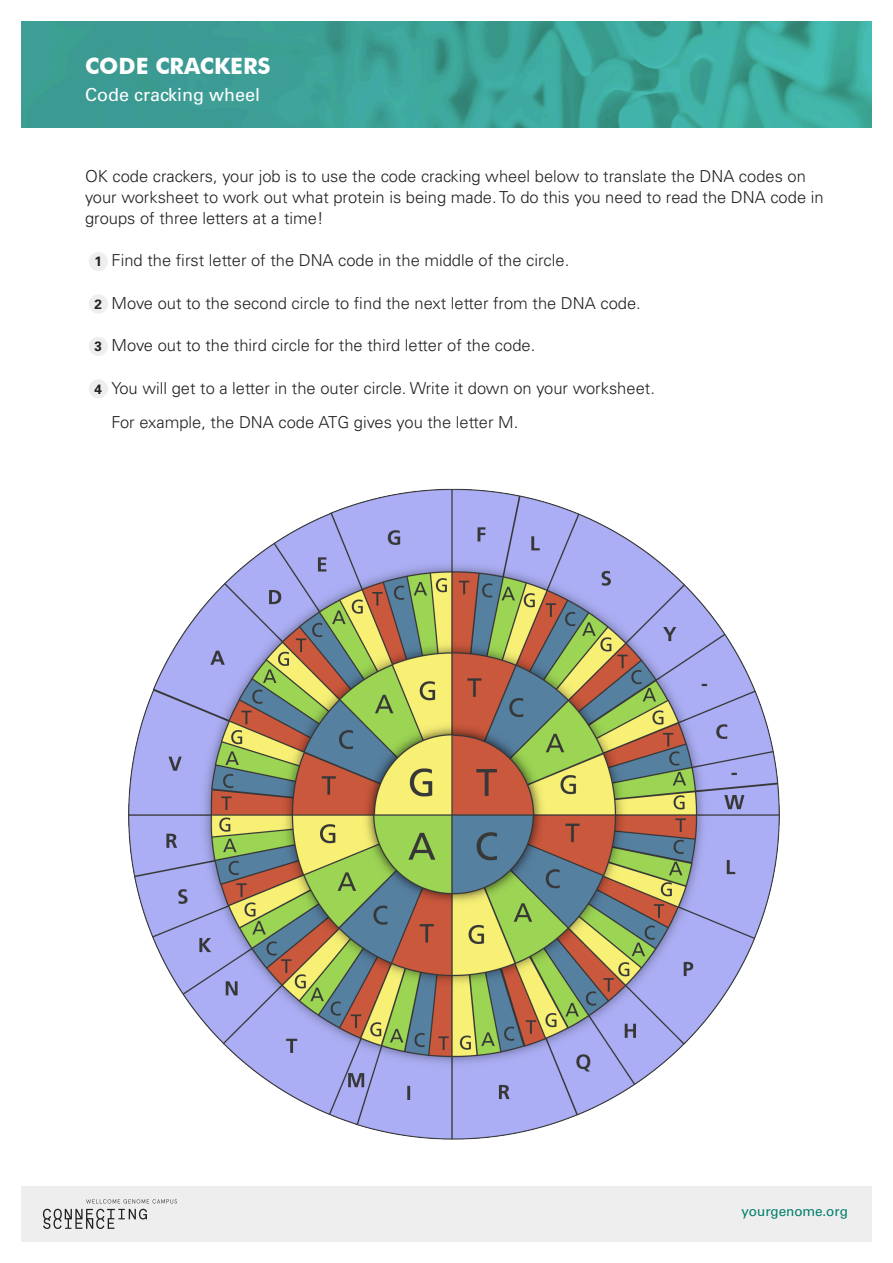
<style>
.page{position:relative;width:893px;height:1263px;background:#fff}
.page>*{position:absolute;margin:0;border:0;box-sizing:border-box;transform-origin:0 0}
.t1{font:700 22.5px "Futura BT";color:#fff}
.t2{font:18px "Univers LT Std";color:#fff}
.Text_1{font:300 16.5px/21px "Univers LT Std";color:#231f20}
.t3{font:13.5px "Univers LT Std";letter-spacing:-.005em;color:#008068}
.Text_1-2{font:700 13.5px "Univers LT Std";color:#231f20}
</style>
<div class="page">
<div style="left:21px;top:1186px;width:851px;height:56px;background:#eeeeef"></div>
<svg style="left:43px;top:1209px;width:104px;height:20px"></svg>
<svg style="left:86px;top:1199px;width:91px;height:4px"></svg>
<img style="left:21px;top:21px;width:851px;height:107px">
<div style="left:89px;top:252px;width:19px;height:19px;background:#eeeeef;border-radius:50%"></div>
<div style="left:89px;top:294px;width:19px;height:20px;background:#eeeeef;border-radius:50%"></div>
<div style="left:89px;top:337px;width:19px;height:19px;background:#eeeeef;border-radius:50%"></div>
<div style="left:89px;top:379px;width:19px;height:19px;background:#eeeeef;border-radius:50%"></div>
<img style="left:128px;top:488px;width:652px;height:652px">
<h1 class="t1" style="left:85px;top:52px;width:187px">CODE CRACKERS</h1>
<p class="t2" style="left:85px;top:84px;width:177px">Code cracking wheel</p>
<p class="Text_1" style="left:85px;top:166px;width:740px">OK code crackers, your job is to use the code cracking wheel below to translate the DNA codes on your worksheet to work out what protein is being made. To do this you need to read the DNA code in groups of three letters at a time!</p>
<p class="Text_1-2" style="left:95px;top:254px;width:9px">1</p>
<p class="Text_1" style="left:112px;top:250px;width:459px">Find the first letter of the DNA code in the middle of the circle.</p>
<p class="Text_1-2" style="left:95px;top:296px;width:9px">2</p>
<p class="Text_1" style="left:112px;top:293px;width:531px">Move out to the second circle to find the next letter from the DNA code.</p>
<p class="Text_1-2" style="left:95px;top:338px;width:9px">3</p>
<p class="Text_1" style="left:112px;top:335px;width:425px">Move out to the third circle for the third letter of the code.</p>
<p class="Text_1-2" style="left:95px;top:381px;width:9px">4</p>
<p class="Text_1" style="left:112px;top:377px;width:545px">You will get to a letter in the outer circle. Write it down on your worksheet.</p>
<p class="Text_1" style="left:112px;top:411px;width:408px">For example, the DNA code ATG gives you the letter M.</p>
<p class="t3" style="left:741px;top:1203px;width:108px">yourgenome.org</p>
</div>
